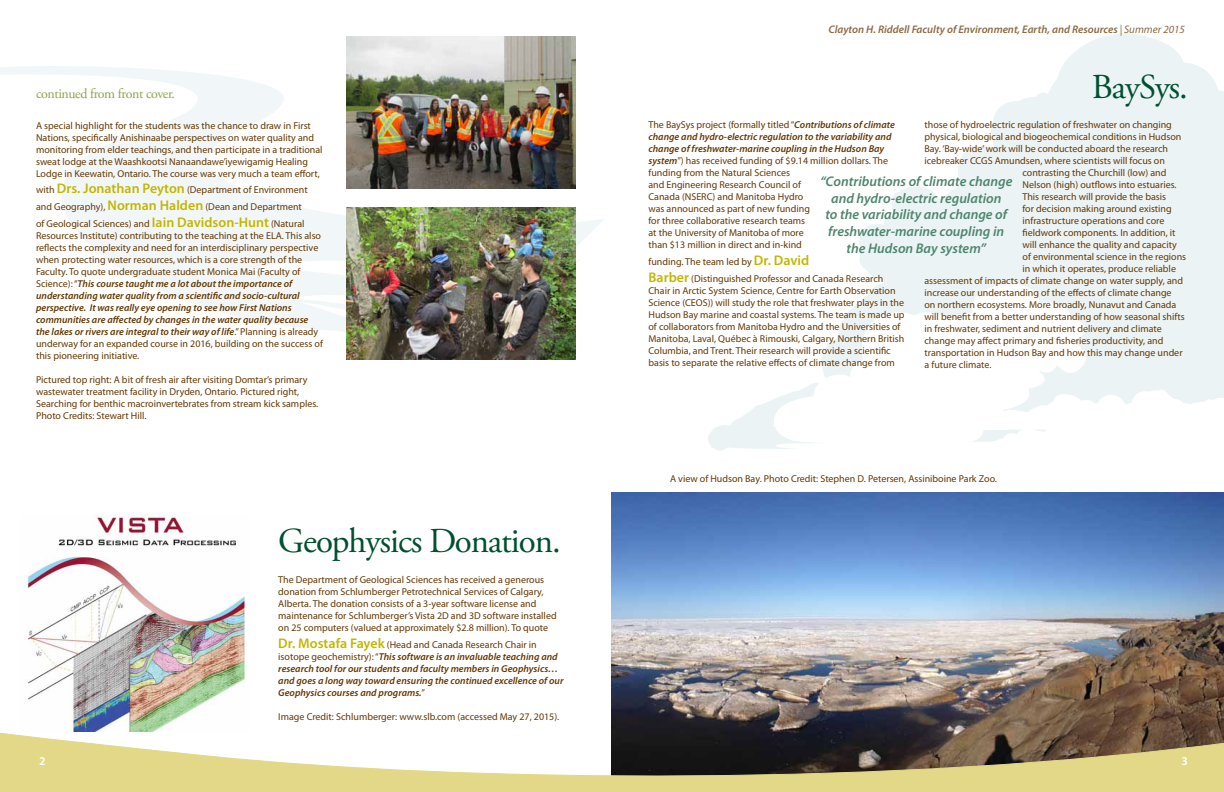
<style>
.page{position:relative;width:1224px;height:792px;background:#fff}
.page>*{position:absolute;margin:0;border:0;box-sizing:border-box;transform-origin:0 0}
.t1{font:35px "Adobe Garamond Pro";letter-spacing:-.03em;color:#00502f}
.t2{font:italic 600 14px/16.8px "Myriad Pro";color:#4d856e;text-align:center}
.t3{font:14px "Adobe Garamond Pro";letter-spacing:-.03em;color:#8da551}
.t4{font:600 12px "Myriad Pro";color:#fff}
.t5{font:italic 600 11px "Myriad Pro";color:#8c6940}
.t6{font:10px/12px "Myriad Pro";color:#663700}
.t7{font:italic 600 10px/12px "Myriad Pro";color:#663700}
.s1{font-weight:600;font-size:14px;color:#c3b600}
.s2{font-weight:600;font-style:italic}
.s3{font-style:normal;font-size:14px;color:#c3b600}
.s4{font-weight:400;font-style:normal}
.s5{font-weight:400}
</style>
<div class="page">
<svg style="left:708px;top:33px;width:516px;height:418px"></svg>
<svg style="left:0;top:66px;width:604px;height:266px"></svg>
<img style="left:612px;top:493px;width:612px;height:238px">
<img style="left:346px;top:36px;width:230px;height:152px">
<img style="left:346px;top:208px;width:230px;height:151px">
<img style="left:26px;top:515px;width:219px;height:216px">
<svg style="left:0;top:731px;width:1224px;height:61px"></svg>
<h2 class="t3" style="left:36px;top:85px;width:140px">continued from front cover.</h2>
<p class="t6" style="left:36px;top:119px;width:288px">A special highlight for the students was the chance to draw in First Nations, specifically Anishinaabe perspectives on water quality and monitoring from elder teachings, and then participate in a traditional sweat lodge at the Waashkootsi Nanaandawe’iyewigamig Healing Lodge in Keewatin, Ontario. The course was very much a team effort,</p>
<p class="t6" style="left:36px;top:182px;width:273px;line-height:16.8px">with <span class="s1">Drs. Jonathan Peyton</span> (Department of Environment and Geography), <span class="s1">Norman Halden</span> (Dean and Department of Geological Sciences) and <span class="s1">Iain Davidson-Hunt</span> (Natural</p>
<p class="t6" style="left:36px;top:230px;width:288px">Resources Institute) contributing to the teaching at the ELA. This also reflects the complexity and need for an interdisciplinary perspective when protecting water resources, which is a core strength of the Faculty. To quote undergraduate student Monica Mai (Faculty of Science): “<span class="s2">This course taught me a lot about the importance of understanding water quality from a scientific and socio-cultural perspective. It was really eye opening to see how First Nations communities are affected by changes in the water quality because the lakes or rivers are integral to their way of life</span>.” Planning is already underway for an expanded course in 2016, building on the success of this pioneering initiative.</p>
<p class="t6" style="left:36px;top:374px;width:284px">Pictured top right: A bit of fresh air after visiting Domtar’s primary wastewater treatment facility in Dryden, Ontario. Pictured right, Searching for benthic macroinvertebrates from stream kick samples.<br>Photo Credits: Stewart Hill.</p>
<h1 class="t1" style="left:278px;top:520px;width:284px">Geophysics Donation.</h1>
<p class="t6" style="left:278px;top:574px;width:280px">The Department of Geological Sciences has received a generous donation from Schlumberger Petrotechnical Services of Calgary, Alberta. The donation consists of a 3-year software license and maintenance for Schlumberger’s Vista 2D and 3D software installed on 25 computers (valued at approximately $2.8 million). To quote</p>
<p class="t7" style="left:278px;top:638px;width:287px"><span class="s3">Dr. Mostafa Fayek</span> <span class="s4">(Head and Canada Research Chair in isotope geochemistry): “</span>This software is an invaluable teaching and research tool for our students and faculty members in Geophysics… and goes a long way toward ensuring the continued excellence of our Geophysics courses and programs.<span class="s4">”</span></p>
<p class="t6" style="left:278px;top:710px;width:283px">Image Credit: Schlumberger: www.slb.com (accessed May 27, 2015).</p>
<p class="t5" style="left:828px;top:23px;width:358px">Clayton H. Riddell Faculty of Environment, Earth, and Resources <span class="s5">| Summer 2015</span></p>
<h1 class="t1" style="left:1092px;top:66px;width:98px">BaySys.</h1>
<p class="t6" style="left:924px;top:119px;width:249px">those of hydroelectric regulation of freshwater on changing</p>
<p class="t6" style="left:924px;top:131px;width:258px">physical, biological and biogeochemical conditions in Hudson</p>
<p class="t6" style="left:924px;top:143px;width:245px">Bay. ‘Bay-wide’ work will be conducted aboard the research</p>
<p class="t6" style="left:924px;top:155px;width:242px">icebreaker CCGS Amundsen, where scientists will focus on</p>
<p class="t6" style="left:1023px;top:167px;width:145px">contrasting the Churchill (low) and</p>
<p class="t6" style="left:1023px;top:179px;width:156px">Nelson (high) outflows into estuaries.</p>
<p class="t6" style="left:1023px;top:191px;width:145px">This research will provide the basis</p>
<p class="t6" style="left:1023px;top:203px;width:151px">for decision making around existing</p>
<p class="t6" style="left:1023px;top:215px;width:143px">infrastructure operations and core</p>
<p class="t6" style="left:1023px;top:227px;width:155px">fieldwork components. In addition, it</p>
<p class="t6" style="left:1023px;top:239px;width:156px">will enhance the quality and capacity</p>
<p class="t6" style="left:1023px;top:251px;width:165px">of environmental science in the regions</p>
<p class="t6" style="left:1023px;top:263px;width:155px">in which it operates, produce reliable</p>
<p class="t6" style="left:924px;top:275px;width:260px">assessment of impacts of climate change on water supply, and</p>
<p class="t6" style="left:924px;top:287px;width:249px">increase our understanding of the effects of climate change</p>
<p class="t6" style="left:924px;top:299px;width:253px">on northern ecosystems. More broadly, Nunavut and Canada</p>
<p class="t6" style="left:924px;top:311px;width:262px">will benefit from a better understanding of how seasonal shifts</p>
<p class="t6" style="left:924px;top:323px;width:239px">in freshwater, sediment and nutrient delivery and climate</p>
<p class="t6" style="left:924px;top:335px;width:240px">change may affect primary and fisheries productivity, and</p>
<p class="t6" style="left:924px;top:347px;width:260px">transportation in Hudson Bay and how this may change under</p>
<p class="t6" style="left:924px;top:359px;width:68px">a future climate.</p>
<p class="t6" style="left:648px;top:119px;width:248px">The BaySys project (formally titled “<span class="s2">Contributions of climate change and hydro-electric regulation to the variability and change of freshwater-marine coupling in the Hudson Bay system</span>”) has received funding of $9.14 million dollars. The funding from the Natural Sciences<br>and Engineering Research Council of<br>Canada (NSERC) and Manitoba Hydro<br>was announced as part of new funding<br>for three collaborative research teams<br>at the University of Manitoba of more<br>than $13 million in direct and in-kind</p>
<p class="t6" style="left:648px;top:253px;width:236px;line-height:16.8px">funding. The team led by <span class="s1">Dr. David<br>Barber</span> (Distinguished Professor and Canada Research</p>
<p class="t6" style="left:648px;top:285px;width:258px">Chair in Arctic System Science, Centre for Earth Observation Science (CEOS)) will study the role that freshwater plays in the Hudson Bay marine and coastal systems. The team is made up of collaborators from Manitoba Hydro and the Universities of Manitoba, Laval, Québec à Rimouski, Calgary, Northern British Columbia, and Trent. Their research will provide a scientific basis to separate the relative effects of climate change from</p>
<h2 class="t2" style="left:820px;top:172px;width:194px">“Contributions of climate change and hydro-electric regulation<br>to the variability and change of freshwater-marine coupling in the Hudson Bay system”</h2>
<p class="t6" style="left:670px;top:472px;width:329px">A view of Hudson Bay. Photo Credit: Stephen D. Petersen, Assiniboine Park Zoo.</p>
<p class="t4" style="left:39px;top:753px;width:8px">2</p>
<p class="t4" style="left:1182px;top:753px;width:8px">3</p>
</div>
